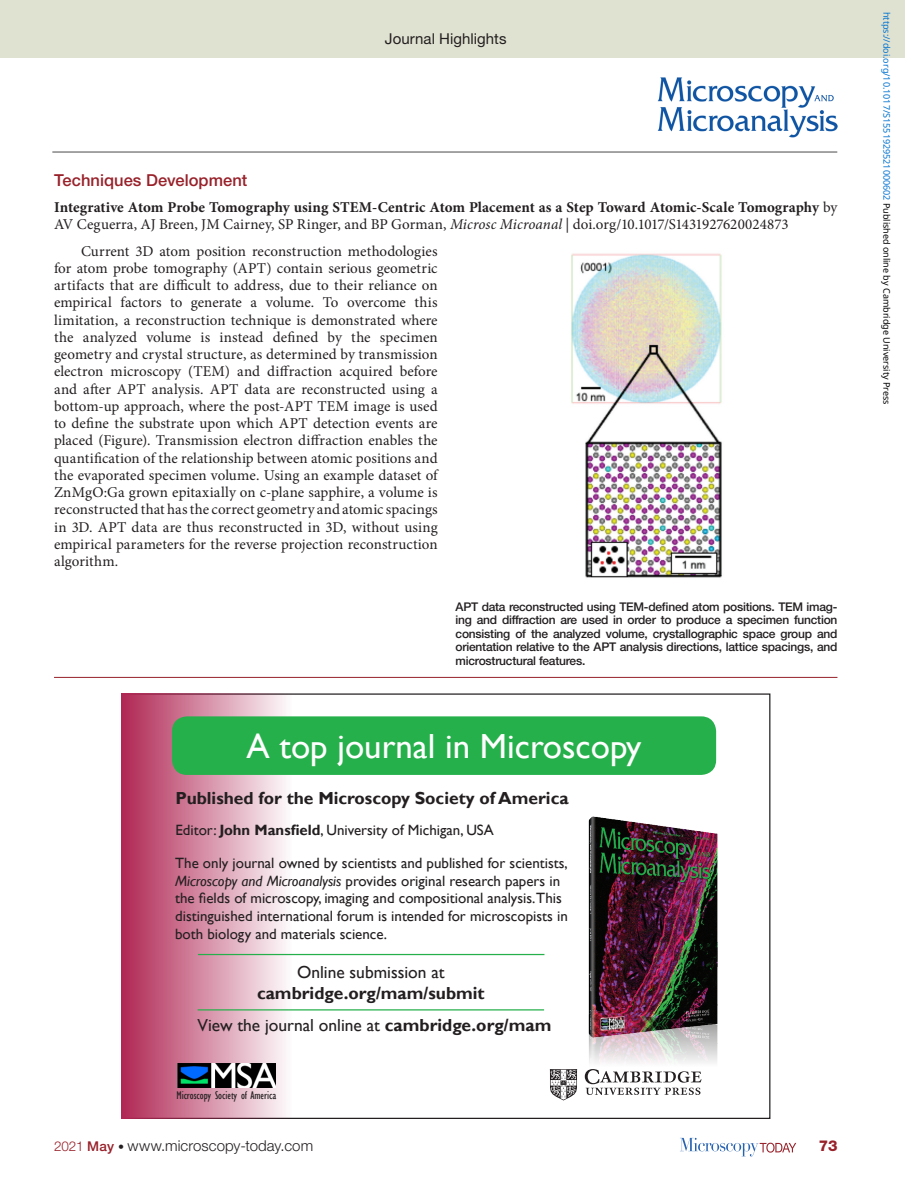
<style>
.page{position:relative;width:905px;height:1188px;background:#fff}
.page>*{position:absolute;margin:0;border:0;box-sizing:border-box;transform-origin:0 0}
.t1{font:34.8px "Gill Sans";color:#fff}
.t2{font:700 17.4px "Gill Sans";color:#231f20}
.t3{font:17.4px "Gill Sans";color:#231f20}
.t4{font:500 16.5px "Helvetica Neue LT Std";letter-spacing:.005em;color:#98212a}
.t5{font:15px/17.2px "Minion Pro";color:#231f20;text-align:justify}
.t6{font:15px/17.9px "Gill Sans";color:#231f20}
.t7{font:700 15px/17.2px "Minion Pro";color:#231f20}
.t8{font:300 15px "Helvetica Neue LT Std";letter-spacing:.005em;color:#231f20}
.t9{font:15px "Helvetica Neue LT Std";letter-spacing:.005em;color:#231f20}
.t10{font:800 15px "Helvetica Neue LT Std";color:#98212a}
.t11{font:500 12px/13.5px "Helvetica Neue LT Std";letter-spacing:-.02em;color:#231f20;text-align:justify}
.t12{font:condensed 11.4px "Gill Sans";color:#231f20}
.t13{font:9px "Noto Sans";color:#0172cf}
.s1{font-weight:400}
.s2{font-weight:400;font-style:italic}
.s3{font-weight:700}
.s4{font-style:italic}
.s5{font-size:13.5px;color:#98212a}
.s6{font-weight:500;font-size:13.5px;color:#98212a}
.s7{font-size:12px}
.s8{color:#000}
</style>
<div class="page">
<svg style="left:680px;top:1138px;width:116px;height:18px"></svg>
<div style="left:0;top:0;width:904px;height:58px;background:#e0e2d1"></div>
<img style="left:53px;top:78px;width:784px;height:74px">
<img style="left:571px;top:253px;width:151px;height:325px">
<hr style="left:54px;top:677px;width:783px;height:1px;background:#98212a">
<div style="left:121px;top:693px;width:171px;height:426px;background:linear-gradient(to right,#af2653,#fcfbfc)"></div>
<svg style="left:550px;top:1069px;width:151px;height:31px"></svg>
<div style="left:172px;top:716px;width:544px;height:59px;background:#26b04b;border-radius:15px"></div>
<img style="left:588px;top:816px;width:130px;height:194px">
<img style="left:588px;top:1010px;width:130px;height:53px">
<img style="left:178px;top:1063px;width:97px;height:25px">
<hr style="left:198px;top:954px;width:346px;height:1px;background:#26b04b">
<hr style="left:197px;top:1009px;width:347px;height:2px;background:#26b04b">
<p class="t9" style="left:385px;top:30px;width:123px">Journal Highlights</p>
<p class="t4" style="left:54px;top:170px;width:195px">Techniques Development</p>
<p class="t7" style="left:54px;top:198px;width:785px">Integrative Atom Probe Tomography using STEM-Centric Atom Placement as a Step Toward Atomic-Scale Tomography <span class="s1">by<br>AV Ceguerra, AJ Breen, JM Cairney, SP Ringer, and BP Gorman,</span> <span class="s2">Microsc Microanal</span> <span class="s1">| doi.org/10.1017/S1431927620024873</span></p>
<p class="t5" style="left:54px;top:242px;width:385px;text-indent:27px">Current 3D atom position reconstruction methodologies for atom probe tomography (APT) contain serious geometric artifacts that are difficult to address, due to their reliance on empirical factors to generate a volume. To overcome this limitation, a reconstruction technique is demonstrated where the analyzed volume is instead defined by the specimen geometry and crystal structure, as determined by transmission electron microscopy (TEM) and diffraction acquired before and after APT analysis. APT data are reconstructed using a bottom-up approach, where the post-APT TEM image is used to define the substrate upon which APT detection events are placed (Figure). Transmission electron diffraction enables the quantification of the relationship between atomic positions and the evaporated specimen volume. Using an example dataset of ZnMgO:Ga grown epitaxially on c-plane sapphire, a volume is reconstructed that has the correct geometry and atomic spacings in 3D. APT data are thus reconstructed in 3D, without using empirical parameters for the reverse projection reconstruction algorithm.</p>
<p class="t11" style="left:455px;top:600px;width:383px">APT data reconstructed using TEM-defined atom positions. TEM imag&shy;ing and diffraction are used in order to produce a specimen function consisting of the analyzed volume, crystallographic space group and orientation relative to the APT analysis directions, lattice spacings, and microstructural features.</p>
<h1 class="t1" style="left:246px;top:726px;width:396px">A top journal in Microscopy</h1>
<p class="t2" style="left:175px;top:788px;width:395px">Published for the Microscopy Society of America</p>
<p class="t6" style="left:175px;top:822px;width:320px">Editor: <span class="s3">John Mansfield</span>, University of Michigan, USA</p>
<p class="t6" style="left:175px;top:854px;width:394px">The only journal owned by scientists and published for scientists, <span class="s4">Microscopy and Microanalysis</span> provides original research papers in the fields of microscopy, imaging and compositional analysis.This distinguished international forum is intended for microscopists in both biology and materials science.</p>
<p class="t3" style="left:297px;top:962px;width:149px">Online submission at</p>
<p class="t2" style="left:257px;top:983px;width:229px">cambridge.org/mam/submit</p>
<p class="t3" style="left:197px;top:1015px;width:355px">View the journal online at <span class="s3">cambridge.org/mam</span></p>
<p class="t12" style="left:176px;top:1088px;width:101px">Microscopy Society of America</p>
<p class="t8" style="left:54px;top:1137px;width:261px"><span class="s5">2021</span> <span class="s6">May</span> <span class="s7">•</span> www.microscopy-today.com</p>
<p class="t10" style="left:818px;top:1137px;width:20px">73</p>
<p class="t13" style="left:893px;top:12px;width:394px;rotate:90deg">https://doi.org/10.1017/S1551929521000602 <span class="s8">Published online by Cambridge University Press</span></p>
</div>
